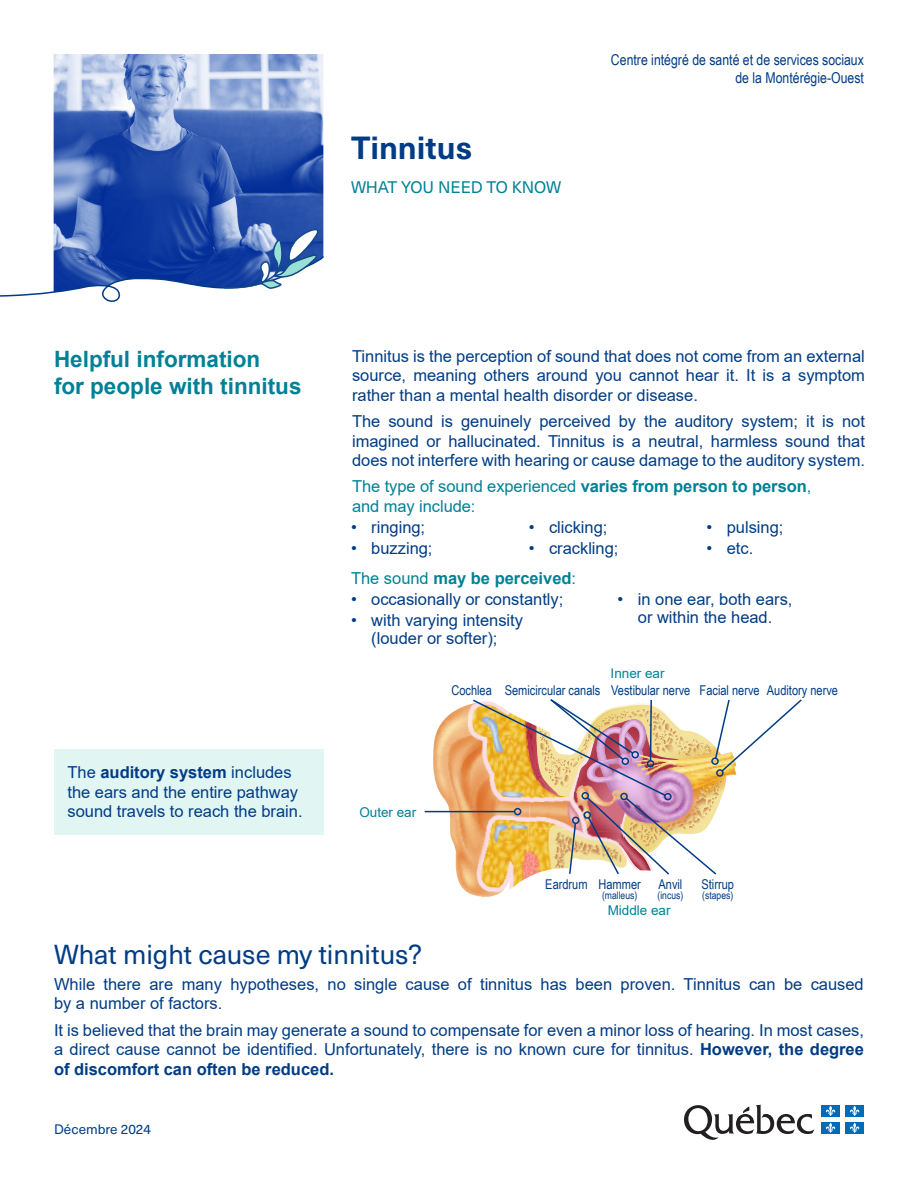
<style>
.page{position:relative;width:918px;height:1188px;background:#fff}
.page>*{position:absolute;margin:0;border:0;box-sizing:border-box;transform-origin:0 0}
.t1{font:700 31.5px "Neue Haas Unica W1 G";color:#003c85}
.t2{font:27px "Neue Haas Unica W1 G";color:#003c85}
.t3{font:700 22.5px/27px "Arial";color:#008196}
.t4{font:16.5px/19.5px "Arial";color:#003c85;text-align:justify}
.t5{font:16.5px/19.5px "Arial";letter-spacing:-.005em;color:#008196}
.t6{font:700 16.5px "Arial";color:#008196}
.t7{font:16.5px "Neue Haas Unica W1 G";letter-spacing:-.005em;color:#008196}
.t8{font:15px/18px "Arial Narrow";color:#003c85;text-align:right}
.t9{font:13.5px "Arial Narrow";color:#003c85}
.t10{font:13.5px "Arial";color:#008196}
.t11{font:13.5px "Neue Haas Unica W1 G";color:#003c85}
.t12{font:10.5px "Arial Narrow";color:#003c85}
.s1{font-weight:700}
.s2{font-weight:400}
</style>
<div class="page">
<svg style="left:684px;top:1105px;width:130px;height:35px"></svg>
<div style="left:821px;top:1122px;width:19px;height:11px;background:#006cb7"></div>
<svg style="left:826px;top:1123px;width:10px;height:10px"></svg>
<div style="left:845px;top:1122px;width:19px;height:11px;background:#006cb7"></div>
<svg style="left:850px;top:1123px;width:10px;height:10px"></svg>
<div style="left:821px;top:1105px;width:19px;height:12px;background:#006cb7"></div>
<svg style="left:826px;top:1106px;width:10px;height:10px"></svg>
<div style="left:845px;top:1105px;width:19px;height:12px;background:#006cb7"></div>
<svg style="left:850px;top:1106px;width:10px;height:10px"></svg>
<img style="left:54px;top:54px;width:269px;height:174px">
<svg style="left:0;top:228px;width:325px;height:74px"></svg>
<img style="left:430px;top:706px;width:35px;height:185px">
<img style="left:465px;top:699px;width:337px;height:198px">
<div style="left:647px;top:760px;width:7px;height:7px;border:2px solid #003c85;border-radius:50%"></div>
<hr style="left:425px;top:811px;width:90px;height:1px;background:#003c85">
<div style="left:514px;top:808px;width:7px;height:7px;border:2px solid #003c85;border-radius:50%"></div>
<div style="left:54px;top:749px;width:270px;height:86px;background:#e1f5f3"></div>
<h1 class="t1" style="left:351px;top:124px;width:123px">Tinnitus</h1>
<p class="t7" style="left:351px;top:175px;width:212px">WHAT YOU NEED TO KNOW</p>
<p class="t8" style="left:611px;top:50px;width:254px">Centre intégré de santé et de services sociaux de la Montérégie-Ouest</p>
<h3 class="t3" style="left:54px;top:346px;width:249px">Helpful information<br>for people with tinnitus</h3>
<p class="t4" style="left:352px;top:346px;width:514px">Tinnitus is the perception of sound that does not come from an external source, meaning others around you cannot hear it. It is a symptom rather than a mental health disorder or disease.</p>
<p class="t4" style="left:352px;top:412px;width:514px">The sound is genuinely perceived by the auditory system; it is not imagined or hallucinated. Tinnitus is a neutral, harmless sound that does not interfere with hearing or cause damage to the auditory system.</p>
<p class="t5" style="left:352px;top:477px;width:461px">The type of sound experienced <span class="s1">varies from person to person</span>, and may include:</p>
<p class="t4" style="left:351px;top:517px;width:76px">• ringing;</p>
<p class="t4" style="left:351px;top:539px;width:83px">• buzzing;</p>
<p class="t4" style="left:529px;top:517px;width:80px">• clicking;</p>
<p class="t4" style="left:529px;top:539px;width:91px">• crackling;</p>
<p class="t4" style="left:706px;top:517px;width:78px">• pulsing;</p>
<p class="t4" style="left:706px;top:539px;width:48px">• etc.</p>
<p class="t6" style="left:351px;top:566px;width:227px"><span class="s2">The sound</span> may be perceived<span class="s2">:</span></p>
<p class="t4" style="left:351px;top:589px;width:214px">• occasionally or constantly;</p>
<p class="t4" style="left:351px;top:611px;width:174px;line-height:18px;text-align:center">• with varying intensity (louder or softer);</p>
<p class="t4" style="left:618px;top:590px;width:176px;line-height:18px;text-align:center">• in one ear, both ears, or within the head.</p>
<p class="t10" style="left:611px;top:664px;width:55px">Inner ear</p>
<p class="t4" style="left:68px;top:763px;width:237px;text-align:left">The <span class="s1">auditory system</span> includes the ears and the entire pathway sound travels to reach the brain.</p>
<p class="t9" style="left:451px;top:680px;width:388px">Cochlea Semicircular canals Vestibular nerve Facial nerve Auditory nerve</p>
<p class="t10" style="left:359px;top:802px;width:58px">Outer ear</p>
<p class="t9" style="left:545px;top:874px;width:44px">Eardrum</p>
<p class="t9" style="left:599px;top:874px;width:44px">Hammer</p>
<p class="t12" style="left:602px;top:888px;width:37px">(malleus)</p>
<p class="t9" style="left:658px;top:874px;width:25px">Anvil</p>
<p class="t12" style="left:658px;top:888px;width:27px">(incus)</p>
<p class="t10" style="left:608px;top:901px;width:64px">Middle ear</p>
<p class="t9" style="left:702px;top:874px;width:34px">Stirrup</p>
<p class="t12" style="left:702px;top:888px;width:33px">(stapes)</p>
<h2 class="t2" style="left:54px;top:934px;width:370px">What might cause my tinnitus?</h2>
<p class="t4" style="left:54px;top:974px;width:811px">While there are many hypotheses, no single cause of tinnitus has been proven. Tinnitus can be caused by a number of factors.</p>
<p class="t4" style="left:54px;top:1020px;width:811px">It is believed that the brain may generate a sound to compensate for even a minor loss of hearing. In most cases, a direct cause cannot be identified. Unfortunately, there is no known cure for tinnitus. <span class="s1">However, the degree of discomfort can often be reduced.</span></p>
<p class="t11" style="left:54px;top:1119px;width:99px">Décembre 2024</p>
</div>
